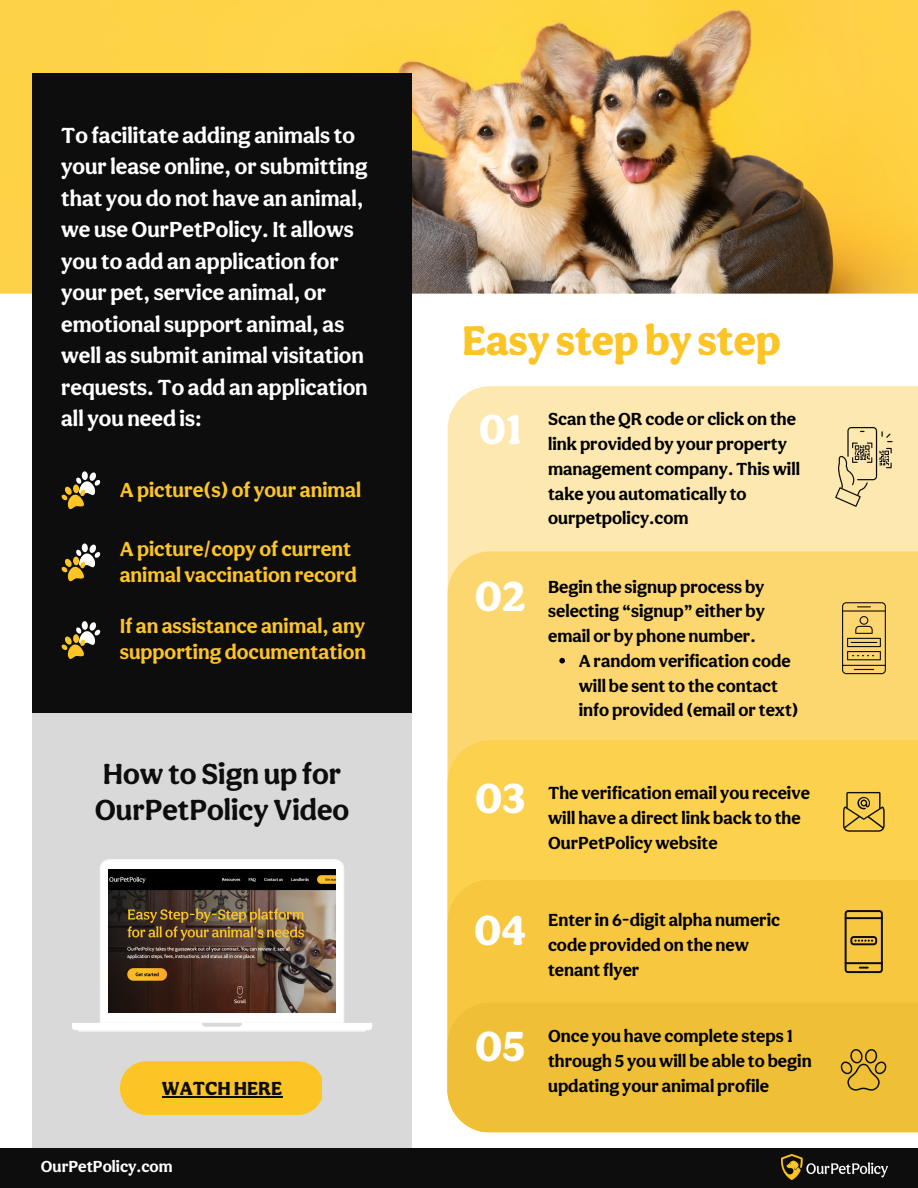
<style>
.page{position:relative;width:918px;height:1188px;background:#fff}
.page>*{position:absolute;margin:0;border:0;box-sizing:border-box;transform-origin:0 0}
.t1{font:900 43.5px "Aesthet Nova";color:#fff}
.t2{font:900 42.75px "Aesthet Nova";color:#fcc425}
.t3{font:700 30px/36px "Aesthet Nova";color:#0d0d0d}
.t4{font:700 22.5px/31.5px "Aesthet Nova";color:#fff}
.t5{font:700 21px/25.8px "Aesthet Nova";color:#fcc425}
.t6{font:900 19.5px "Aesthet Nova";color:#0d0d0d}
.t7{font:700 18px/24.8px "Aesthet Nova";color:#000}
.t8{font:700 16.5px "Aesthet Nova";color:#fff}
</style>
<div class="page">
<img style="left:0;top:0;width:918px;height:294px">
<div style="left:448px;top:386px;width:470px;height:165px;background:#fde8af"></div>
<div style="left:447px;top:551px;width:471px;height:189px;background:#fcd770"></div>
<div style="left:447px;top:740px;width:471px;height:263px;background:#fcd14d"></div>
<div style="left:448px;top:880px;width:470px;height:253px;background:#f6c73f"></div>
<div style="left:447px;top:1003px;width:471px;height:129px;background:#efc036"></div>
<div style="left:33px;top:73px;width:378px;height:641px;background:#0d0d0d"></div>
<div style="left:33px;top:714px;width:378px;height:474px;background:#d9d9d9"></div>
<svg style="left:61px;top:472px;width:40px;height:37px"></svg>
<div style="left:73px;top:484px;width:6px;height:9px;background:#fcc425;border-radius:50%"></div>
<svg style="left:61px;top:544px;width:40px;height:37px"></svg>
<div style="left:73px;top:557px;width:6px;height:8px;background:#fcc425;border-radius:50%"></div>
<svg style="left:61px;top:622px;width:40px;height:37px"></svg>
<div style="left:73px;top:634px;width:6px;height:9px;background:#fcc425;border-radius:50%"></div>
<svg style="left:72px;top:859px;width:300px;height:171px"></svg>
<svg style="left:78px;top:860px;width:288px;height:172px"></svg>
<img style="left:108px;top:870px;width:228px;height:142px">
<svg style="left:120px;top:1061px;width:202px;height:54px"></svg>
<hr style="left:162px;top:1096px;width:120px;height:1px;background:#0d0d0d">
<svg style="left:835px;top:427px;width:58px;height:80px"></svg>
<svg style="left:842px;top:602px;width:44px;height:72px"></svg>
<svg style="left:843px;top:792px;width:42px;height:40px"></svg>
<svg style="left:840px;top:1049px;width:47px;height:42px"></svg>
<svg style="left:845px;top:910px;width:38px;height:63px"></svg>
<div style="left:0;top:1148px;width:918px;height:40px;background:#0d0d0d"></div>
<img style="left:782px;top:1155px;width:106px;height:24px">
<svg style="left:559px;top:658px;width:6px;height:5px"></svg>
<p class="t4" style="left:61px;top:119px;width:308px">To facilitate adding animals to your lease online, or submitting that you do not have an animal, we use OurPetPolicy. It allows you to add an application for your pet, service animal, or emotional support animal, as well as submit animal visitation requests. To add an application all you need is:</p>
<p class="t5" style="left:120px;top:477px;width:243px">A picture(s) of your animal</p>
<p class="t5" style="left:120px;top:535px;width:239px">A picture/copy of current animal vaccination record</p>
<p class="t5" style="left:120px;top:613px;width:248px">If an assistance animal, any supporting documentation</p>
<h3 class="t3" style="left:95px;top:755px;width:256px">How to Sign up for<br>OurPetPolicy Video</h3>
<p class="t6" style="left:162px;top:1076px;width:122px">WATCHHERE</p>
<p class="t8" style="left:41px;top:1156px;width:133px">OurPetPolicy.com</p>
<h2 class="t2" style="left:462px;top:315px;width:320px">Easy step by step</h2>
<h1 class="t1" style="left:479px;top:403px;width:44px">01</h1>
<h1 class="t1" style="left:475px;top:570px;width:52px">02</h1>
<p class="t7" style="left:548px;top:407px;width:254px">Scan the QR code or click on the link provided by your property management company. This will take you automatically to ourpetpolicy.com</p>
<p class="t7" style="left:548px;top:574px;width:218px;text-align:justify">Begin the signup process by selecting “signup” either by email or by phone number.</p>
<p class="t7" style="left:579px;top:648px;width:221px">A random verification code will be sent to the contact info provided (email or text)</p>
<h1 class="t1" style="left:475px;top:771px;width:52px">03</h1>
<p class="t7" style="left:548px;top:780px;width:263px">The verification email you receive will have a direct link back to the<br>OurPetPolicy website</p>
<h1 class="t1" style="left:474px;top:904px;width:53px">04</h1>
<h1 class="t1" style="left:475px;top:1019px;width:51px">05</h1>
<p class="t7" style="left:548px;top:907px;width:233px">Enter in 6-digit alpha numeric code provided on the new tenant flyer</p>
<p class="t7" style="left:548px;top:1023px;width:265px">Once you have complete steps 1 through 5 you will be able to begin updating your animal profile</p>
</div>
